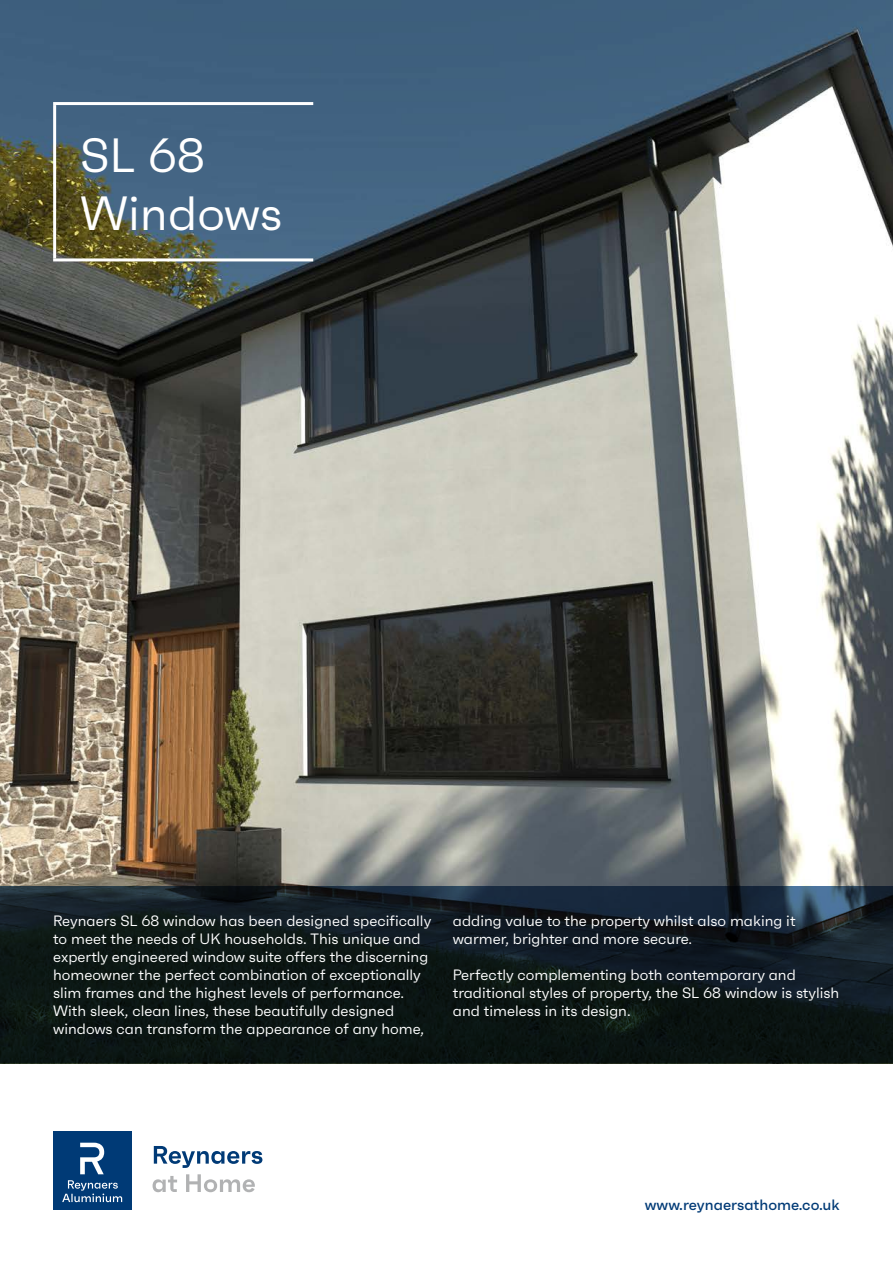
<style>
.page{position:relative;width:893px;height:1263px;background:#fff}
.page>*{position:absolute;margin:0;border:0;box-sizing:border-box;transform-origin:0 0}
.t1{font:48px/57.6px "Faktum";color:#fff}
.t2{font:15px/18px "Faktum";color:#fff}
.t3{font:500 15px "Faktum";color:#003a76}
</style>
<div class="page">
<img style="left:0;top:0;width:893px;height:887px">
<hr style="left:53px;top:102px;width:260px;height:3px;background:#fff">
<hr style="left:53px;top:105px;width:3px;height:153px;background:#fff">
<hr style="left:53px;top:258px;width:260px;height:3px;background:#fff">
<svg style="left:0;top:887px;width:893px;height:176px;background:#0f191c"></svg>
<div style="left:53px;top:1132px;width:78px;height:78px;background:#003a76"></div>
<svg style="left:80px;top:1143px;width:24px;height:31px"></svg>
<svg style="left:154px;top:1146px;width:108px;height:22px"></svg>
<svg style="left:153px;top:1176px;width:24px;height:16px"></svg>
<svg style="left:186px;top:1174px;width:69px;height:18px"></svg>
<svg style="left:62px;top:1180px;width:60px;height:22px"></svg>
<h1 class="t1" style="left:80px;top:126px;width:204px">SL 68<br>Windows</h1>
<p class="t2" style="left:53px;top:911px;width:380px">Reynaers SL 68 window has been designed specifically to meet the needs of UK households. This unique and expertly engineered window suite offers the discerning homeowner the perfect combination of exceptionally slim frames and the highest levels of performance.<br>With sleek, clean lines, these beautifully designed windows can transform the appearance of any home,</p>
<p class="t2" style="left:453px;top:911px;width:344px">adding value to the property whilst also making it warmer, brighter and more secure.</p>
<p class="t2" style="left:453px;top:965px;width:388px">Perfectly complementing both contemporary and traditional styles of property, the SL 68 window is stylish and timeless in its design.</p>
<p class="t3" style="left:645px;top:1195px;width:196px">www.reynaersathome.co.uk</p>
</div>
